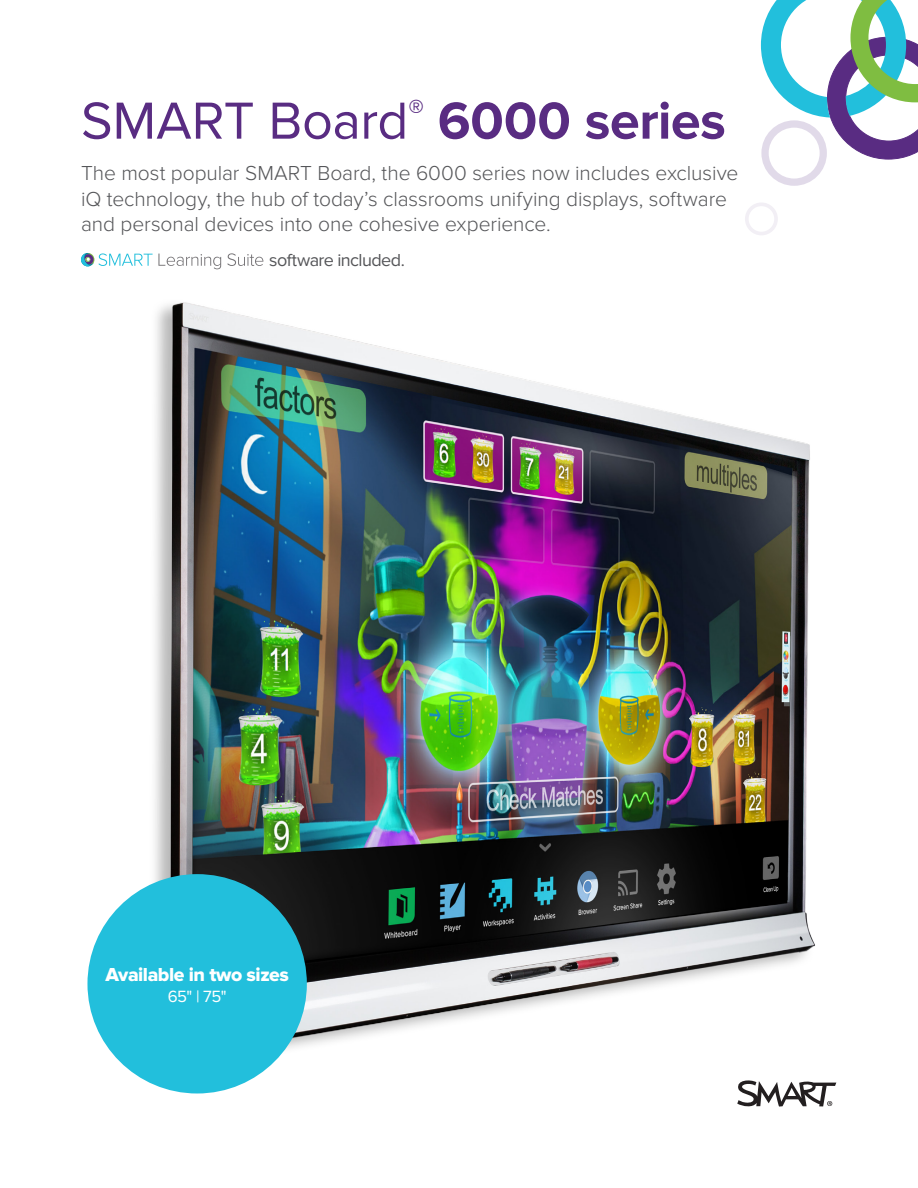
<style>
.page{position:relative;width:918px;height:1188px;background:#fff}
.page>*{position:absolute;margin:0;border:0;box-sizing:border-box;transform-origin:0 0}
.t1{font:54px "Proxima Nova";letter-spacing:-.01em;color:#592c82}
.headline{font:300 21px/25.5px "Proxima Nova";letter-spacing:-.005em;color:#555659}
.bubble_head{font:19.5px "Proxima Nova Extrabld";letter-spacing:-.025em;color:#fff}
.headline-2{font:18px "Proxima Nova";letter-spacing:-.03em;color:#555659}
.bubble_body_copy{font:16.8px "Proxima Nova";color:#fff}
.s1{font-weight:700}
</style>
<div class="page">
<svg style="left:745px;top:203px;width:33px;height:32px"></svg>
<svg style="left:761px;top:0;width:157px;height:186px"></svg>
<svg style="left:81px;top:253px;width:140px;height:16px"></svg>
<svg style="left:227px;top:253px;width:36px;height:13px"></svg>
<img style="left:126px;top:302px;width:689px;height:777px">
<div style="left:87px;top:874px;width:220px;height:220px;background:#22bfdc;border-radius:50%"></div>
<svg style="left:737px;top:1080px;width:99px;height:27px"></svg>
<p class="t1" style="left:81px;top:90px;width:646px">SMART Board<sup>®</sup> <span class="s1">6000 series</span></p>
<p class="headline" style="left:81px;top:161px;width:659px">The most popular SMART Board, the 6000 series now includes exclusive iQ technology, the hub of today’s classrooms unifying displays, software and personal devices into one cohesive experience.</p>
<p class="headline-2" style="left:269px;top:250px;width:137px">software included.</p>
<p class="bubble_head" style="left:105px;top:963px;width:185px">Available in two sizes</p>
<p class="bubble_body_copy" style="left:168px;top:987px;width:60px">65" | 75"</p>
</div>
